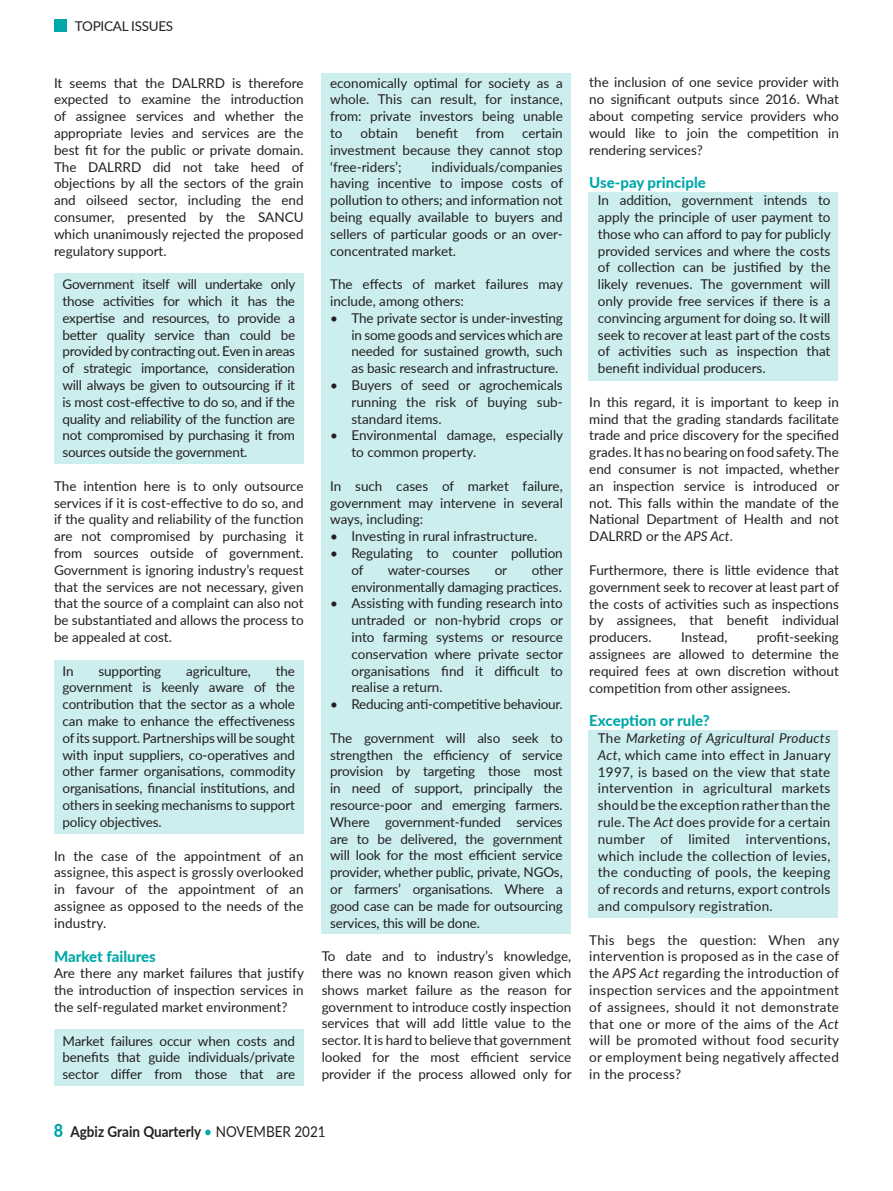
<style>
.page{position:relative;width:893px;height:1191px;background:#fff}
.page>*{position:absolute;margin:0;border:0;box-sizing:border-box;transform-origin:0 0}
.t1{font:800 15px "Lato";color:#00a8a9}
.t2{font:700 15px "Lato";color:#231f20;scale:.9 1}
.t3{font:13.5px/16.8px "Lato";color:#231f20;text-align:justify}
.t4{font:13.5px "Lato";letter-spacing:-.02em;color:#231f20}
.s1{font-weight:800;font-size:18px;color:#00a8a9}
.s2{font-weight:500;color:#00a8a9}
.s3{font-weight:400}
.s4{font-style:italic}
</style>
<div class="page">
<div style="left:54px;top:273px;width:250px;height:191px;background:#cee"></div>
<div style="left:588px;top:192px;width:250px;height:188px;background:#cee"></div>
<div style="left:588px;top:730px;width:250px;height:187px;background:#cee"></div>
<div style="left:54px;top:660px;width:250px;height:173px;background:#cee"></div>
<div style="left:54px;top:1029px;width:250px;height:56px;background:#cee"></div>
<div style="left:321px;top:73px;width:250px;height:861px;background:#cee"></div>
<div style="left:54px;top:19px;width:13px;height:13px;background:#00a8a9"></div>
<p class="t4" style="left:75px;top:16px;width:100px">TOPICAL ISSUES</p>
<p class="t3" style="left:54px;top:74px;width:251px">It seems that the DALRRD is therefore expected to examine the introduction of assignee services and whether the appropriate levies and services are the best fit for the public or private domain.<br>The DALRRD did not take heed of objections by all the sectors of the grain and oilseed sector, including the end consumer, presented by the SANCU which unanimously rejected the proposed regulatory support.</p>
<p class="t3" style="left:63px;top:275px;width:234px">Government itself will undertake only those activities for which it has the expertise and resources, to provide a better quality service than could be provided by contracting out. Even in areas of strategic importance, consideration will always be given to outsourcing if it is most cost-effective to do so, and if the quality and reliability of the function are not compromised by purchasing it from sources outside the government.</p>
<p class="t3" style="left:54px;top:477px;width:251px">The intention here is to only outsource services if it is cost-effective to do so, and if the quality and reliability of the function are not compromised by purchasing it from sources outside of government.<br>Government is ignoring industry’s request that the services are not necessary, given that the source of a complaint can also not be substantiated and allows the process to be appealed at cost.</p>
<p class="t3" style="left:63px;top:662px;width:13px">In</p>
<p class="t3" style="left:98px;top:662px;width:64px">supporting</p>
<p class="t3" style="left:186px;top:662px;width:66px">agriculture,</p>
<p class="t3" style="left:63px;top:662px;width:234px;text-indent:213px">the government is keenly aware of the contribution that the sector as a whole can make to enhance the effectiveness of its support. Partnerships will be sought with input suppliers, co-operatives and other farmer organisations, commodity organisations, financial institutions, and others in seeking mechanisms to support policy objectives.</p>
<p class="t3" style="left:54px;top:846px;width:251px">In the case of the appointment of an assignee, this aspect is grossly overlooked in favour of the appointment of an assignee as opposed to the needs of the industry.</p>
<p class="t1" style="left:54px;top:945px;width:103px">Market failures</p>
<p class="t3" style="left:54px;top:964px;width:251px">Are there any market failures that justify the introduction of inspection services in the self-regulated market environment?</p>
<p class="t3" style="left:63px;top:1031px;width:234px">Market failures occur when costs and benefits that guide individuals/private sector differ from those that are</p>
<p class="t3" style="left:330px;top:74px;width:234px">economically optimal for society as a whole. This can result, for instance, from: private investors being unable to</p>
<p class="t3" style="left:361px;top:124px;width:39px">obtain</p>
<p class="t3" style="left:416px;top:124px;width:43px">benefit</p>
<p class="t3" style="left:476px;top:124px;width:30px">from</p>
<p class="t3" style="left:330px;top:124px;width:234px;text-indent:192px">certain investment because they cannot stop ‘free-riders’;</p>
<p class="t3" style="left:330px;top:158px;width:234px;text-indent:101px">individuals/companies having incentive to impose costs of pollution to others; and information not being equally available to buyers and sellers of particular goods or an over&shy;concentrated market.</p>
<p class="t3" style="left:330px;top:275px;width:234px">The effects of market failures may include, among others:</p>
<p class="t3" style="left:351px;top:309px;width:213px;text-indent:-21px">• The private sector is under-investing in some goods and services which are needed for sustained growth, such as basic research and infrastructure.</p>
<p class="t3" style="left:351px;top:376px;width:213px;text-indent:-21px">• Buyers of seed or agrochemicals running the risk of buying sub&shy;standard items.</p>
<p class="t3" style="left:351px;top:426px;width:213px;text-indent:-21px">• Environmental damage, especially to common property.</p>
<p class="t3" style="left:330px;top:477px;width:234px">In such cases of market failure, government may intervene in several ways, including:</p>
<p class="t3" style="left:330px;top:527px;width:209px">• Investing in rural infrastructure.</p>
<p class="t3" style="left:351px;top:544px;width:213px;text-indent:-21px">• Regulating to counter pollution of</p>
<p class="t3" style="left:351px;top:561px;width:213px;text-align:right">other<br>environmentally damaging practices.</p>
<p class="t3" style="left:351px;top:594px;width:213px;text-indent:-21px">• Assisting with funding research into untraded or non-hybrid crops or into farming systems or resource conservation where private sector organisations find it difficult to realise a return.</p>
<p class="t4" style="left:330px;top:694px;width:234px">• Reducing anti-competitive behaviour.</p>
<p class="t3" style="left:330px;top:729px;width:234px">The government will also seek to strengthen the efficiency of service provision by targeting those most in need of support, principally the resource-poor and emerging farmers.<br>Where government-funded services are to be delivered, the government will look for the most efficient service provider, whether public, private, NGOs, or farmers’ organisations. Where a good case can be made for outsourcing services, this will be done.</p>
<p class="t3" style="left:322px;top:947px;width:251px">To date and to industry’s knowledge, there was no known reason given which shows market failure as the reason for government to introduce costly inspection services that will add little value to the sector. It is hard to believe that government looked for the most efficient service provider if the process allowed only for</p>
<p class="t3" style="left:388px;top:561px;width:84px">water-courses</p>
<p class="t3" style="left:495px;top:561px;width:14px">or</p>
<p class="t2" style="left:54px;top:1120px;width:304px"><span class="s1">8</span> Agbiz Grain Quarterly <span class="s2">•</span> <span class="s3">NOVEMBER 2021</span></p>
<p class="t3" style="left:589px;top:73px;width:251px">the inclusion of one sevice provider with no significant outputs since 2016. What about competing service providers who would like to join the competition in rendering services?</p>
<p class="t1" style="left:589px;top:172px;width:118px">Use-pay principle</p>
<p class="t3" style="left:598px;top:191px;width:234px">In addition, government intends to apply the principle of user payment to those who can afford to pay for publicly provided services and where the costs of collection can be justified by the likely revenues. The government will only provide free services if there is a convincing argument for doing so. It will seek to recover at least part of the costs of activities such as inspection that benefit individual producers.</p>
<p class="t3" style="left:589px;top:393px;width:251px">In this regard, it is important to keep in mind that the grading standards facilitate trade and price discovery for the specified grades. It has no bearing on food safety. The end consumer is not impacted, whether an inspection service is introduced or not. This falls within the mandate of the National Department of Health and not DALRRD or the <span class="s4">APS Act</span>.</p>
<p class="t3" style="left:589px;top:561px;width:251px">Furthermore, there is little evidence that government seek to recover at least part of the costs of activities such as inspections by assignees, that benefit individual producers.</p>
<p class="t3" style="left:589px;top:628px;width:251px;text-indent:168px">profit-seeking assignees are allowed to determine the required fees at own discretion without competition from other assignees.</p>
<p class="t1" style="left:589px;top:709px;width:122px">Exception or rule?</p>
<p class="t3" style="left:598px;top:729px;width:234px">The <span class="s4">Marketing of Agricultural Products Act</span>, which came into effect in January 1997, is based on the view that state intervention in agricultural markets should be the exception rather than the rule. The <span class="s4">Act</span> does provide for a certain number of limited interventions, which include the collection of levies, the conducting of pools, the keeping of records and returns, export controls and compulsory registration.</p>
<p class="t3" style="left:589px;top:930px;width:251px">This begs the question: When any intervention is proposed as in the case of the <span class="s4">APS Act</span> regarding the introduction of inspection services and the appointment of assignees, should it not demonstrate that one or more of the aims of the <span class="s4">Act </span>will be promoted without food security or employment being negatively affected in the process?</p>
<p class="t3" style="left:681px;top:628px;width:48px">Instead,</p>
</div>
